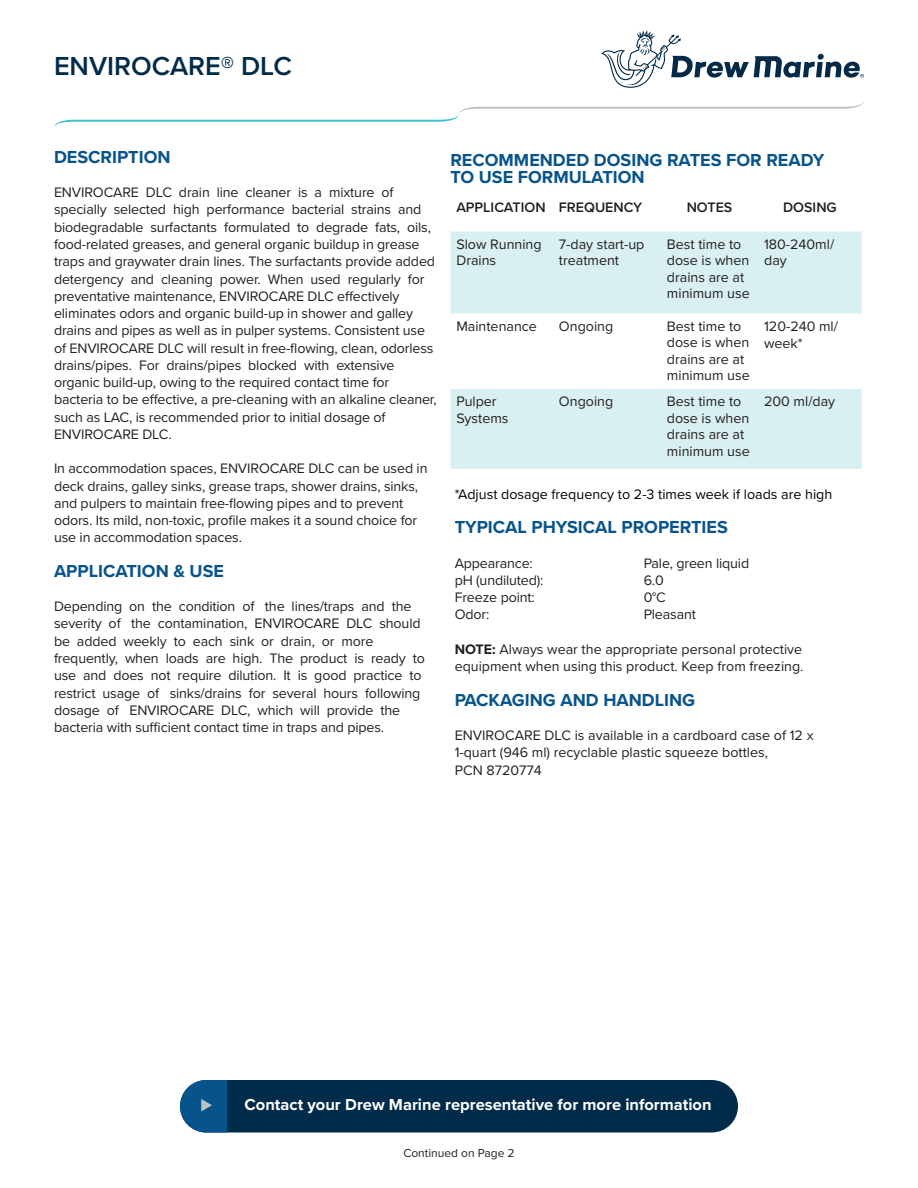
<style>
.page{position:relative;width:918px;height:1188px;background:#fff}
.page>*{position:absolute;margin:0;border:0;box-sizing:border-box;transform-origin:0 0}
.t1{font:600 27px "Proxima Nova";color:#002b49}
.t2{font:700 18px/17.2px "Proxima Nova";color:#07538b}
.t3{font:700 16.5px "Proxima Nova";color:#fff}
.t4{font:14.25px/17.2px "Proxima Nova";letter-spacing:-.01em;color:#231f20}
.t5{font:14.25px "Proxima Nova";color:#000}
.t6{font:600 14.25px "Proxima Nova";color:#231f20}
.t7{font:12px "Proxima Nova";color:#231f20}
.s1{font-weight:700}
</style>
<div class="page">
<svg style="left:602px;top:30px;width:262px;height:58px"></svg>
<svg style="left:54px;top:102px;width:810px;height:25px"></svg>
<div style="left:180px;top:1080px;width:558px;height:52px;background:#002b49;border-radius:26px"></div>
<svg style="left:180px;top:1080px;width:47px;height:52px;background:#276999"></svg>
<svg style="left:450px;top:231px;width:412px;height:238px;fill:#d9f0f2"></svg>
<h1 class="t1" style="left:54px;top:46px;width:239px">ENVIROCARE® DLC</h1>
<p class="t2" style="left:54px;top:148px;width:118px">DESCRIPTION</p>
<p class="t4" style="left:54px;top:183px;width:384px">ENVIROCARE DLC drain line cleaner is a mixture of specially selected high performance bacterial strains and biodegradable surfactants formulated to degrade fats, oils, food-related greases, and general organic buildup in grease traps and graywater drain lines. The surfactants provide added detergency and cleaning power. When used regularly for preventative maintenance, ENVIROCARE DLC effectively eliminates odors and organic build-up in shower and galley drains and pipes as well as in pulper systems. Consistent use of ENVIROCARE DLC will result in free-flowing, clean, odorless drains/pipes. For drains/pipes blocked with extensive organic build-up, owing to the required contact time for bacteria to be effective, a pre-cleaning with an alkaline cleaner, such as LAC, is recommended prior to initial dosage of ENVIROCARE DLC.</p>
<p class="t4" style="left:54px;top:459px;width:375px">In accommodation spaces, ENVIROCARE DLC can be used in deck drains, galley sinks, grease traps, shower drains, sinks, and pulpers to maintain free-flowing pipes and to prevent odors. Its mild, non-toxic, profile makes it a sound choice for use in accommodation spaces.</p>
<p class="t2" style="left:54px;top:562px;width:172px">APPLICATION &amp; USE</p>
<p class="t4" style="left:54px;top:597px;width:372px">Depending on the condition of the lines/traps and the severity of the contamination, ENVIROCARE DLC should be added weekly to each sink or drain, or more frequently, when loads are high. The product is ready to use and does not require dilution. It is good practice to restrict usage of sinks/drains for several hours following dosage of ENVIROCARE DLC, which will provide the bacteria with sufficient contact time in traps and pipes.</p>
<p class="t2" style="left:450px;top:151px;width:376px">RECOMMENDED DOSING RATES FOR READY<br>TO USE FORMULATION</p>
<p class="t6" style="left:456px;top:197px;width:187px">APPLICATION FREQUENCY</p>
<p class="t6" style="left:687px;top:197px;width:47px">NOTES</p>
<p class="t6" style="left:783px;top:197px;width:55px">DOSING</p>
<p class="t4" style="left:456px;top:235px;width:87px;line-height:16.5px">Slow Running<br>Drains</p>
<p class="t4" style="left:559px;top:235px;width:87px;line-height:16.5px">7-day start-up treatment</p>
<p class="t4" style="left:667px;top:235px;width:84px;line-height:16.5px">Best time to dose is when drains are at minimum use</p>
<p class="t4" style="left:764px;top:235px;width:72px;line-height:16.5px">180-240ml/ day</p>
<p class="t4" style="left:456px;top:317px;width:82px">Maintenance</p>
<p class="t4" style="left:559px;top:317px;width:56px">Ongoing</p>
<p class="t4" style="left:667px;top:317px;width:84px;line-height:16.5px">Best time to dose is when drains are at minimum use</p>
<p class="t4" style="left:764px;top:317px;width:75px;line-height:16.8px">120-240 ml/ week*</p>
<p class="t4" style="left:456px;top:393px;width:54px;line-height:16.5px">Pulper<br>Systems</p>
<p class="t4" style="left:559px;top:392px;width:56px">Ongoing</p>
<p class="t4" style="left:667px;top:393px;width:84px;line-height:16.5px">Best time to dose is when drains are at minimum use</p>
<p class="t4" style="left:764px;top:392px;width:73px">200 ml/day</p>
<p class="t5" style="left:455px;top:483px;width:379px">*Adjust dosage frequency to 2-3 times week if loads are high</p>
<p class="t2" style="left:455px;top:518px;width:275px">TYPICAL PHYSICAL PROPERTIES</p>
<p class="t4" style="left:455px;top:554px;width:80px">Appearance:</p>
<p class="t4" style="left:644px;top:554px;width:107px">Pale, green liquid</p>
<p class="t4" style="left:455px;top:571px;width:90px">pH (undiluted):</p>
<p class="t4" style="left:644px;top:571px;width:22px">6.0</p>
<p class="t4" style="left:455px;top:588px;width:82px">Freeze point:</p>
<p class="t4" style="left:644px;top:588px;width:24px">0°C</p>
<p class="t4" style="left:455px;top:605px;width:36px">Odor:</p>
<p class="t4" style="left:644px;top:605px;width:54px">Pleasant</p>
<p class="t4" style="left:455px;top:640px;width:350px"><span class="s1">NOTE:</span> Always wear the appropriate personal protective equipment when using this product. Keep from freezing.</p>
<p class="t2" style="left:455px;top:691px;width:242px">PACKAGING AND HANDLING</p>
<p class="t4" style="left:455px;top:726px;width:360px">ENVIROCARE DLC is available in a cardboard case of 12 x<br>1-quart (946 ml) recyclable plastic squeeze bottles,<br>PCN 8720774</p>
<p class="t3" style="left:245px;top:1092px;width:469px">Contact your Drew Marine representative for more information</p>
<p class="t7" style="left:403px;top:1144px;width:113px">Continued on Page 2</p>
</div>
